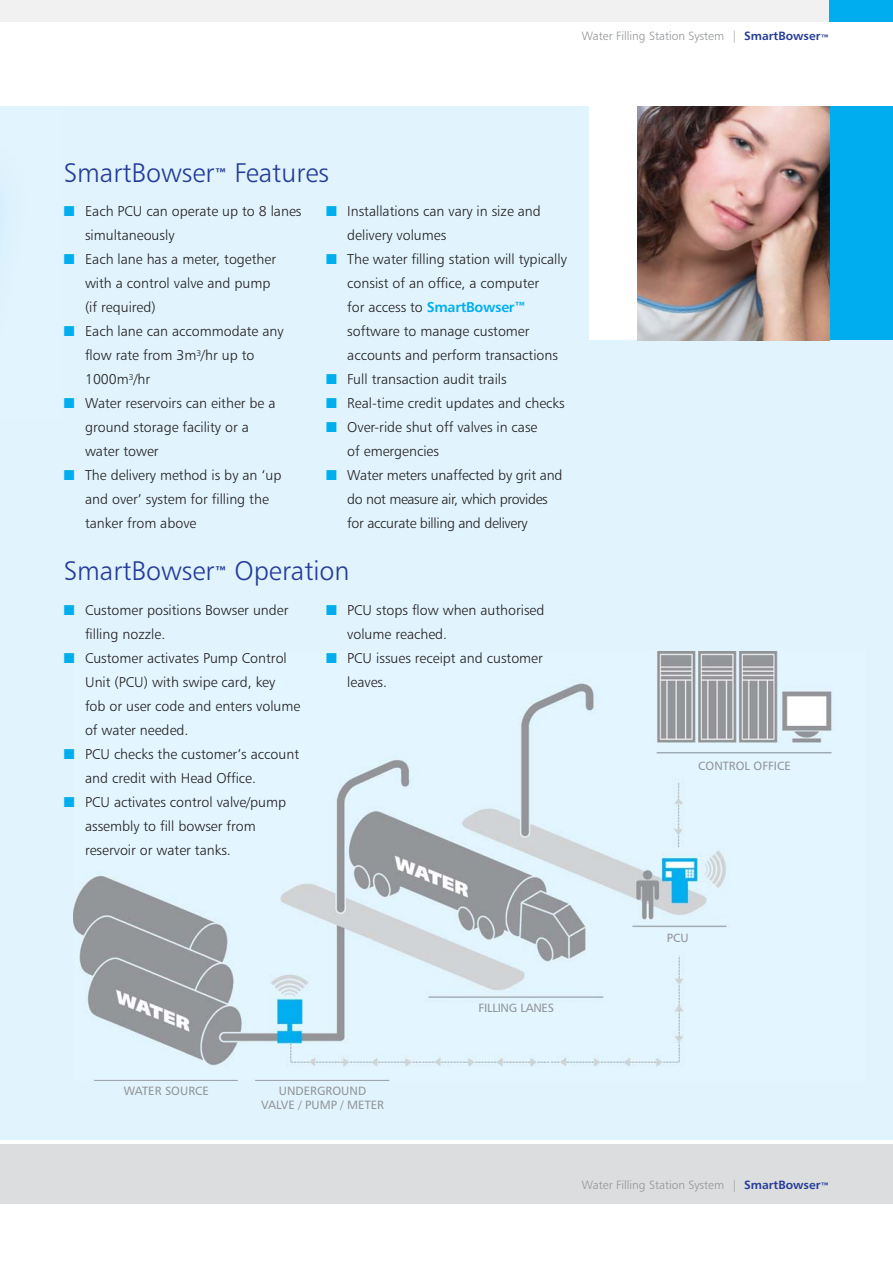
<style>
.page{position:relative;width:893px;height:1263px;background:#fff}
.page>*{position:absolute;margin:0;border:0;box-sizing:border-box;transform-origin:0 0}
.t1{font:27px "Humanist 777 BT Light B";color:#253c98}
.t2{font:14.25px/24px "Humanist 777 BT Light B";color:#231f20}
.t3{font:14.25px/24px "Humanist 777 BT Light B";letter-spacing:-.02em;color:#231f20}
.t4{font:14.25px "Humanist 777 BT Bold B";letter-spacing:-.02em;color:#00aeef}
.t5{font:12px "Humanist 777 BT Light B";color:#939598}
.t6{font:12px/14.4px "Humanist 777 BT Roman B";color:#939598;text-align:center}
.t7{font:12px "Humanist 777 BT Roman B";letter-spacing:-.02em;color:#939598}
.s1{font-family:"Humanist 777 BT Bold B";color:#253c98}
.s2{font-family:"Humanist 777 BT Bold B";font-size:15px}
.s3{color:#00aeef}
.s4{font-family:"Humanist 777 BT Light B";color:#231f20}
</style>
<div class="page">
<div style="left:0;top:106px;width:893px;height:1034px;background:#e1f4fd"></div>
<img style="left:74px;top:652px;width:758px;height:429px">
<div style="left:0;top:0;width:853px;height:21px;background:#f1f1f2"></div>
<div style="left:829px;top:0;width:64px;height:21px;background:#00aeef"></div>
<div style="left:0;top:1144px;width:893px;height:59px;background:#dcddde"></div>
<div style="left:589px;top:106px;width:108px;height:234px;background:#fff"></div>
<div style="left:829px;top:106px;width:64px;height:234px;background:#00aeef"></div>
<img style="left:638px;top:106px;width:191px;height:234px">
<p class="t5" style="left:582px;top:31px;width:249px">Water Filling Station System | <span class="s1">SmartBowser</span><sub>™</sub></p>
<h1 class="t1" style="left:64px;top:162px;width:267px">SmartBowser<span class="s2">™</span> Features</h1>
<p class="t2" style="left:85px;top:201px;width:218px;text-indent:-21px"><span class="s3">■</span> Each PCU can operate up to 8 lanes simultaneously</p>
<p class="t2" style="left:85px;top:249px;width:193px;text-indent:-21px"><span class="s3">■</span> Each lane has a meter, together with a control valve and pump (if required)</p>
<p class="t2" style="left:85px;top:321px;width:200px;text-indent:-21px"><span class="s3">■</span> Each lane can accommodate any flow rate from 3m<sup>3</sup>/hr up to<br>1000m<sup>3</sup>/hr</p>
<p class="t2" style="left:85px;top:393px;width:192px;text-indent:-21px"><span class="s3">■</span> Water reservoirs can either be a ground storage facility or a water tower</p>
<p class="t2" style="left:85px;top:465px;width:198px;text-indent:-21px"><span class="s3">■</span> The delivery method is by an ‘up and over’ system for filling the tanker from above</p>
<p class="t2" style="left:347px;top:201px;width:195px;text-indent:-21px"><span class="s3">■</span> Installations can vary in size and delivery volumes</p>
<p class="t2" style="left:326px;top:249px;width:242px;text-align:center"><span class="s3">■</span> The water filling station will typically consist of an office, a computer</p>
<p class="t4" style="left:347px;top:302px;width:180px"><span class="s4">for access to</span> SmartBowser™</p>
<p class="t2" style="left:347px;top:321px;width:212px">software to manage customer accounts and perform transactions</p>
<p class="t2" style="left:326px;top:369px;width:182px"><span class="s3">■</span> Full transaction audit trails</p>
<p class="t2" style="left:326px;top:393px;width:240px"><span class="s3">■</span> Real-time credit updates and checks</p>
<p class="t2" style="left:347px;top:417px;width:192px;text-indent:-21px"><span class="s3">■</span> Over-ride shut off valves in case of emergencies</p>
<p class="t3" style="left:347px;top:465px;width:217px;text-indent:-21px"><span class="s3">■</span> Water meters unaffected by grit and do not measure air, which provides for accurate billing and delivery</p>
<h1 class="t1" style="left:64px;top:560px;width:287px">SmartBowser<span class="s2">™</span> Operation</h1>
<p class="t2" style="left:85px;top:599px;width:205px;text-indent:-21px"><span class="s3">■</span> Customer positions Bowser under fi lling nozzle.</p>
<p class="t2" style="left:85px;top:647px;width:217px;text-indent:-21px"><span class="s3">■</span> Customer activates Pump Control<br>Unit (PCU) with swipe card, key<br>fob or user code and enters volume of water needed.</p>
<p class="t2" style="left:85px;top:743px;width:216px;text-indent:-21px"><span class="s3">■</span> PCU checks the customer’s account and credit with Head Office.</p>
<p class="t2" style="left:85px;top:791px;width:203px;text-indent:-21px"><span class="s3">■</span> PCU activates control valve/pump assembly to fill bowser from reservoir or water tanks.</p>
<p class="t2" style="left:347px;top:599px;width:199px;text-indent:-21px"><span class="s3">■</span> PCU stops flow when authorised volume reached.</p>
<p class="t2" style="left:347px;top:647px;width:197px;text-indent:-21px"><span class="s3">■</span> PCU issues receipt and customer leaves.</p>
<p class="t6" style="left:698px;top:759px;width:94px">CONTROL OFFICE</p>
<p class="t6" style="left:124px;top:1084px;width:87px">WATER SOURCE</p>
<p class="t6" style="left:261px;top:1084px;width:124px">UNDERGROUND<br>VALVE / PUMP / METER</p>
<p class="t7" style="left:479px;top:1003px;width:77px">FILLING LANES</p>
<p class="t6" style="left:667px;top:931px;width:23px">PCU</p>
<p class="t5" style="left:582px;top:1180px;width:249px">Water Filling Station System | <span class="s1">SmartBowser</span><sub>™</sub></p>
</div>
